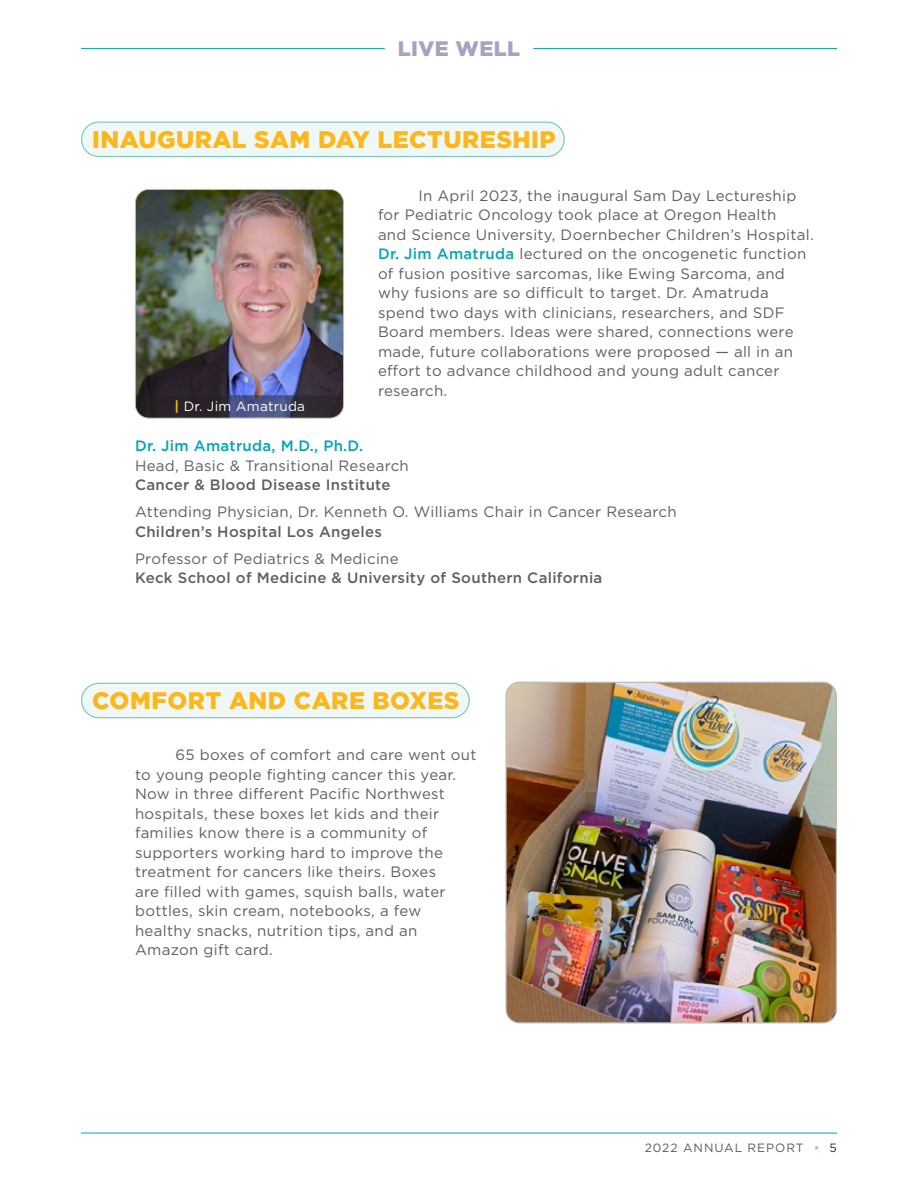
<style>
.page{position:relative;width:918px;height:1188px;background:#fff}
.page>*{position:absolute;margin:0;border:0;box-sizing:border-box;transform-origin:0 0}
.t1{font:900 24px "Gotham";letter-spacing:.02em;color:#fdb71b}
.t2{font:900 21px "Gotham";letter-spacing:.02em;color:#a3a4bf}
.t3{font:15px/19.5px "Gotham";letter-spacing:.02em;color:#5d6061}
.t4{font:500 15px "Gotham";letter-spacing:.02em;color:#5d6061}
.t5{font:500 15px "Gotham";letter-spacing:.02em;color:#00a6b6}
.t6{font:13.5px "Gotham";letter-spacing:.02em;color:#fff}
.t7{font:12px "Gotham";letter-spacing:.08em;color:#635653}
.s1{font-weight:700;color:#fdb71b}
.s2{font-weight:500;color:#00a6b6}
.s3{color:#f9a26b}
.s4{color:#372d2b}
</style>
<div class="page">
<hr style="left:81px;top:48px;width:304px;height:1px;background:#00a6b6">
<hr style="left:533px;top:48px;width:304px;height:1px;background:#00a6b6">
<hr style="left:81px;top:1133px;width:756px;height:1px;background:#00a6b6">
<img style="left:135px;top:189px;width:209px;height:221px">
<div style="left:135px;top:189px;width:209px;height:230px;border:1px solid #bfbab0;border-radius:14px"></div>
<svg style="left:136px;top:395px;width:207px;height:22px;background:#363549"></svg>
<img style="left:507px;top:682px;width:328px;height:341px">
<div style="left:505px;top:682px;width:332px;height:341px;border:1px solid #bfbab0;border-radius:14px"></div>
<div style="left:82px;top:122px;width:482px;height:35px;background:#f0f8f6;border-radius:17px"></div>
<div style="left:81px;top:122px;width:484px;height:35px;border:1px solid #81c8bd;border-radius:17px"></div>
<div style="left:82px;top:683px;width:387px;height:35px;background:#f0f8f6;border-radius:17px"></div>
<div style="left:81px;top:683px;width:389px;height:35px;border:1px solid #81c8bd;border-radius:17px"></div>
<h2 class="t2" style="left:398px;top:34px;width:124px">LIVE WELL</h2>
<h1 class="t1" style="left:92px;top:123px;width:465px">INAUGURAL SAM DAY LECTURESHIP</h1>
<p class="t6" style="left:174px;top:397px;width:132px"><span class="s1">|</span> Dr. Jim Amatruda</p>
<p class="t3" style="left:378px;top:186px;width:437px;text-indent:40px">In April 2023, the inaugural Sam Day Lectureship for Pediatric Oncology took place at Oregon Health<br>and Science University, Doernbecher Children’s Hospital.<br><span class="s2">Dr. Jim Amatruda</span> lectured on the oncogenetic function of fusion positive sarcomas, like Ewing Sarcoma, and why fusions are so difficult to target. Dr. Amatruda spend two days with clinicians, researchers, and SDF Board members. Ideas were shared, connections were made, future collaborations were proposed — all in an effort to advance childhood and young adult cancer research.</p>
<p class="t5" style="left:135px;top:436px;width:230px">Dr. Jim Amatruda, M.D., Ph.D.</p>
<p class="t3" style="left:135px;top:455px;width:275px">Head, Basic &amp; Transitional Research</p>
<p class="t4" style="left:135px;top:475px;width:257px">Cancer &amp; Blood Disease Institute</p>
<p class="t3" style="left:135px;top:502px;width:543px">Attending Physician, Dr. Kenneth O. Williams Chair in Cancer Research</p>
<p class="t4" style="left:135px;top:521px;width:248px">Children’s Hospital Los Angeles</p>
<p class="t3" style="left:135px;top:548px;width:265px">Professor of Pediatrics &amp; Medicine</p>
<p class="t4" style="left:135px;top:568px;width:469px">Keck School of Medicine &amp; University of Southern California</p>
<h1 class="t1" style="left:92px;top:684px;width:369px">COMFORT AND CARE BOXES</h1>
<p class="t3" style="left:135px;top:745px;width:343px;text-indent:40px">65 boxes of comfort and care went out to young people fighting cancer this year.<br>Now in three different Pacific Northwest hospitals, these boxes let kids and their families know there is a community of supporters working hard to improve the treatment for cancers like theirs. Boxes<br>are filled with games, squish balls, water bottles, skin cream, notebooks, a few healthy snacks, nutrition tips, and an Amazon gift card.</p>
<p class="t7" style="left:645px;top:1140px;width:194px">2022 ANNUAL REPORT <span class="s3">•</span> <span class="s4">5</span></p>
</div>
